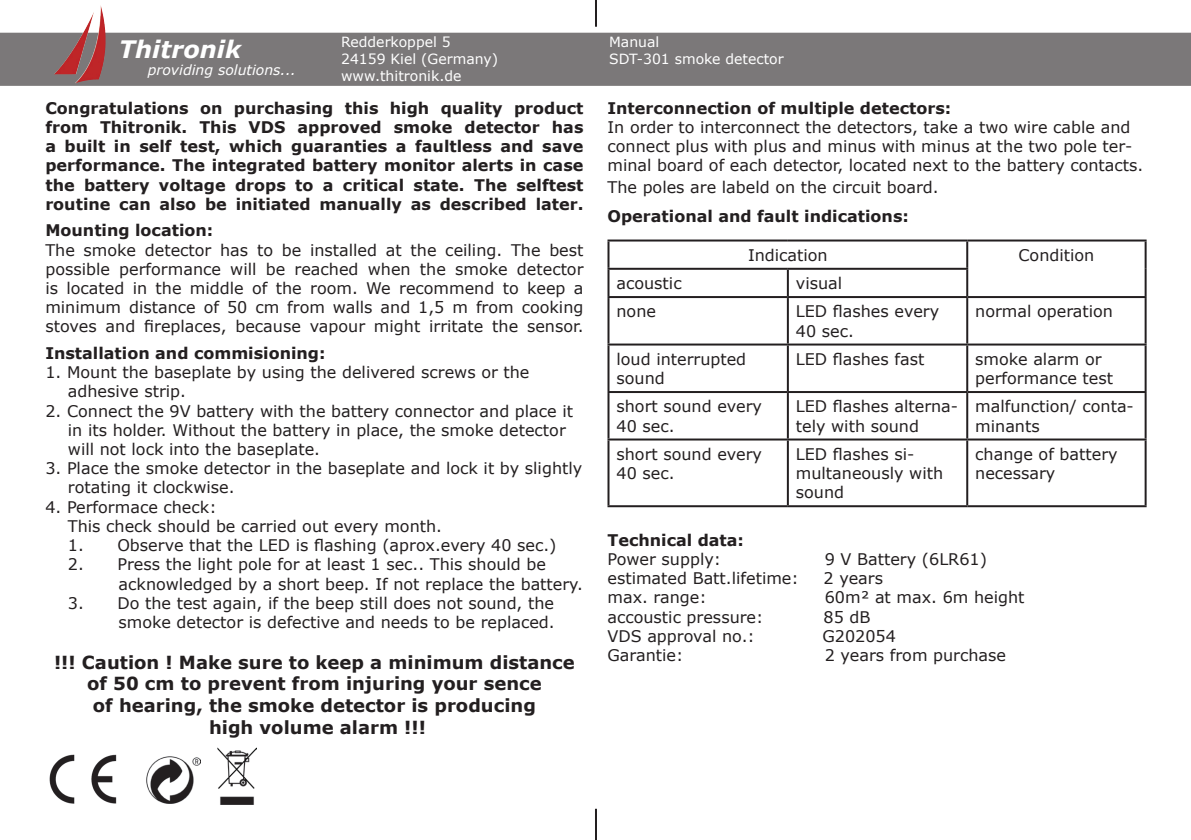
<style>
.page{position:relative;width:1191px;height:840px;background:#fff}
.page>*{position:absolute;margin:0;border:0;box-sizing:border-box;transform-origin:0 0}
.t1{font:italic 700 24px "Verdana";color:#fff}
.t2{font:700 18px/21.6px "Verdana";color:#231f20;text-align:center}
.t3{font:16px/19.2px "Verdana";color:#231f20}
.t4{font:700 16px/19.2px "Verdana";color:#231f20;text-align:justify}
.t5{font:14px/16.8px "Verdana";color:#fff}
.t6{font:italic 14px "Verdana";color:#fff}
</style>
<div class="page">
<hr style="left:607px;top:239px;width:181px;height:2px;background:#231f20">
<hr style="left:607px;top:241px;width:2px;height:26px;background:#231f20">
<hr style="left:788px;top:239px;width:179px;height:2px;background:#231f20">
<hr style="left:967px;top:239px;width:179px;height:2px;background:#231f20">
<hr style="left:966px;top:241px;width:2px;height:26px;background:#231f20">
<hr style="left:1144px;top:241px;width:2px;height:27px;background:#231f20">
<hr style="left:607px;top:267px;width:181px;height:2px;background:#231f20">
<hr style="left:607px;top:269px;width:2px;height:27px;background:#231f20">
<hr style="left:788px;top:267px;width:180px;height:2px;background:#231f20">
<hr style="left:787px;top:269px;width:2px;height:27px;background:#231f20">
<hr style="left:966px;top:269px;width:2px;height:27px;background:#231f20">
<hr style="left:1144px;top:268px;width:2px;height:28px;background:#231f20">
<hr style="left:607px;top:296px;width:181px;height:2px;background:#231f20">
<hr style="left:607px;top:298px;width:2px;height:45px;background:#231f20">
<hr style="left:788px;top:296px;width:179px;height:2px;background:#231f20">
<hr style="left:787px;top:298px;width:2px;height:45px;background:#231f20">
<hr style="left:967px;top:296px;width:179px;height:2px;background:#231f20">
<hr style="left:966px;top:298px;width:2px;height:45px;background:#231f20">
<hr style="left:1144px;top:298px;width:2px;height:45px;background:#231f20">
<hr style="left:607px;top:343px;width:181px;height:2px;background:#231f20">
<hr style="left:607px;top:345px;width:2px;height:46px;background:#231f20">
<hr style="left:788px;top:343px;width:179px;height:2px;background:#231f20">
<hr style="left:787px;top:345px;width:2px;height:46px;background:#231f20">
<hr style="left:967px;top:343px;width:179px;height:2px;background:#231f20">
<hr style="left:966px;top:345px;width:2px;height:46px;background:#231f20">
<hr style="left:1144px;top:345px;width:2px;height:46px;background:#231f20">
<hr style="left:607px;top:391px;width:181px;height:2px;background:#231f20">
<hr style="left:607px;top:393px;width:2px;height:45px;background:#231f20">
<hr style="left:788px;top:391px;width:179px;height:2px;background:#231f20">
<hr style="left:787px;top:393px;width:2px;height:45px;background:#231f20">
<hr style="left:967px;top:391px;width:179px;height:2px;background:#231f20">
<hr style="left:966px;top:393px;width:2px;height:45px;background:#231f20">
<hr style="left:1144px;top:393px;width:2px;height:45px;background:#231f20">
<hr style="left:607px;top:438px;width:181px;height:2px;background:#231f20">
<hr style="left:607px;top:440px;width:2px;height:65px;background:#231f20">
<hr style="left:788px;top:438px;width:179px;height:2px;background:#231f20">
<hr style="left:787px;top:440px;width:2px;height:65px;background:#231f20">
<hr style="left:967px;top:438px;width:179px;height:2px;background:#231f20">
<hr style="left:966px;top:440px;width:2px;height:65px;background:#231f20">
<hr style="left:1144px;top:440px;width:2px;height:65px;background:#231f20">
<hr style="left:607px;top:505px;width:181px;height:2px;background:#231f20">
<hr style="left:788px;top:505px;width:179px;height:2px;background:#231f20">
<hr style="left:967px;top:505px;width:179px;height:2px;background:#231f20">
<div style="left:0;top:33px;width:1191px;height:53px;background:#7b7879"></div>
<img style="left:75px;top:5px;width:29px;height:78px">
<hr style="left:595px;top:0;width:2px;height:27px;background:#231f20">
<hr style="left:595px;top:808px;width:2px;height:31px;background:#231f20">
<img style="left:49px;top:754px;width:68px;height:50px">
<img style="left:217px;top:747px;width:40px;height:56px">
<img style="left:146px;top:756px;width:54px;height:47px">
<h1 class="t1" style="left:119px;top:34px;width:124px">Thitronik</h1>
<p class="t6" style="left:148px;top:61px;width:150px">providing solutions...</p>
<p class="t5" style="left:341px;top:33px;width:158px">Redderkoppel 5<br>24159 Kiel (Germany) www.thitronik.de</p>
<p class="t5" style="left:609px;top:33px;width:176px">Manual<br>SDT-301 smoke detector</p>
<p class="t4" style="left:45px;top:98px;width:539px">Congratulations on purchasing this high quality product from Thitronik. This VDS approved smoke detector has a built in self test, which guaranties a faultless and save performance. The integrated battery monitor alerts in case the battery voltage drops to a critical state. The selftest routine can also be initiated manually as described later.</p>
<p class="t4" style="left:45px;top:220px;width:169px">Mounting location:</p>
<p class="t3" style="left:45px;top:239px;width:539px;text-align:justify">The smoke detector has to be installed at the ceiling. The best possible performance will be reached when the smoke detector is located in the middle of the room. We recommend to keep a minimum distance of 50 cm from walls and 1,5 m from cooking stoves and fireplaces, because vapour might irritate the sensor.</p>
<p class="t4" style="left:45px;top:343px;width:282px">Installation and commisioning:</p>
<p class="t3" style="left:68px;top:362px;width:463px;text-indent:-23px">1. Mount the baseplate by using the delivered screws or the adhesive strip.</p>
<p class="t3" style="left:68px;top:400px;width:507px;text-indent:-23px">2. Connect the 9V battery with the battery connector and place it in its holder. Without the battery in place, the smoke detector will not lock into the baseplate.</p>
<p class="t3" style="left:68px;top:458px;width:516px;text-indent:-23px">3. Place the smoke detector in the baseplate and lock it by slightly rotating it clockwise.</p>
<p class="t3" style="left:68px;top:496px;width:376px;text-indent:-23px">4. Performace check:<br>This check should be carried out every month.</p>
<p class="t3" style="left:68px;top:535px;width:490px">1. Observe that the LED is flashing (aprox.every 40 sec.)</p>
<p class="t3" style="left:119px;top:554px;width:466px;text-indent:-51px">2. Press the light pole for at least 1 sec.. This should be acknowledged by a short beep. If not replace the battery.</p>
<p class="t3" style="left:68px;top:592px;width:488px;text-align:right">3. Do the test again, if the beep still does not sound, the smoke detector is defective and needs to be replaced.</p>
<p class="t2" style="left:54px;top:650px;width:522px">!!! Caution ! Make sure to keep a minimum distance of 50 cm to prevent from injuring your sence<br>of hearing, the smoke detector is producing<br>high volume alarm !!!</p>
<p class="t4" style="left:607px;top:98px;width:345px">Interconnection of multiple detectors:</p>
<p class="t3" style="left:607px;top:117px;width:537px">In order to interconnect the detectors, take a two wire cable and connect plus with plus and minus with minus at the two pole ter&shy;minal board of each detector, located next to the battery contacts.</p>
<p class="t3" style="left:607px;top:177px;width:333px">The poles are labeld on the circuit board.</p>
<p class="t4" style="left:607px;top:206px;width:303px">Operational and fault indications:</p>
<p class="t3" style="left:748px;top:245px;width:81px">Indication</p>
<p class="t3" style="left:1018px;top:245px;width:77px">Condition</p>
<p class="t3" style="left:616px;top:273px;width:67px">acoustic</p>
<p class="t3" style="left:796px;top:273px;width:48px">visual</p>
<p class="t3" style="left:616px;top:301px;width:41px">none</p>
<p class="t3" style="left:796px;top:301px;width:145px">LED flashes every<br>40 sec.</p>
<p class="t3" style="left:975px;top:301px;width:139px">normal operation</p>
<p class="t3" style="left:616px;top:348px;width:131px">loud interrupted sound</p>
<p class="t3" style="left:796px;top:348px;width:130px">LED flashes fast</p>
<p class="t3" style="left:975px;top:348px;width:139px">smoke alarm or performance test</p>
<p class="t3" style="left:616px;top:396px;width:147px">short sound every<br>40 sec.</p>
<p class="t3" style="left:796px;top:396px;width:164px">LED flashes alterna&shy;tely with sound</p>
<p class="t3" style="left:975px;top:396px;width:160px">malfunction/ conta&shy;minants</p>
<p class="t3" style="left:616px;top:443px;width:147px">short sound every<br>40 sec.</p>
<p class="t3" style="left:796px;top:443px;width:149px">LED flashes si&shy;multaneously with sound</p>
<p class="t3" style="left:975px;top:443px;width:144px">change of battery necessary</p>
<p class="t4" style="left:607px;top:529px;width:138px">Technical data:</p>
<p class="t3" style="left:607px;top:548px;width:115px">Power supply:</p>
<p class="t3" style="left:824px;top:548px;width:164px">9 V Battery (6LR61)</p>
<p class="t3" style="left:607px;top:568px;width:193px">estimated Batt.lifetime:</p>
<p class="t3" style="left:823px;top:568px;width:61px">2 years</p>
<p class="t3" style="left:607px;top:587px;width:101px">max. range:</p>
<p class="t3" style="left:824px;top:587px;width:201px">60m² at max. 6m height</p>
<p class="t3" style="left:607px;top:606px;width:157px">accoustic pressure:</p>
<p class="t3" style="left:823px;top:606px;width:48px">85 dB</p>
<p class="t3" style="left:607px;top:625px;width:149px">VDS approval no.:</p>
<p class="t3" style="left:822px;top:625px;width:75px">G202054</p>
<p class="t3" style="left:607px;top:644px;width:77px">Garantie:</p>
<p class="t3" style="left:824px;top:644px;width:183px">2 years from purchase</p>
</div>
